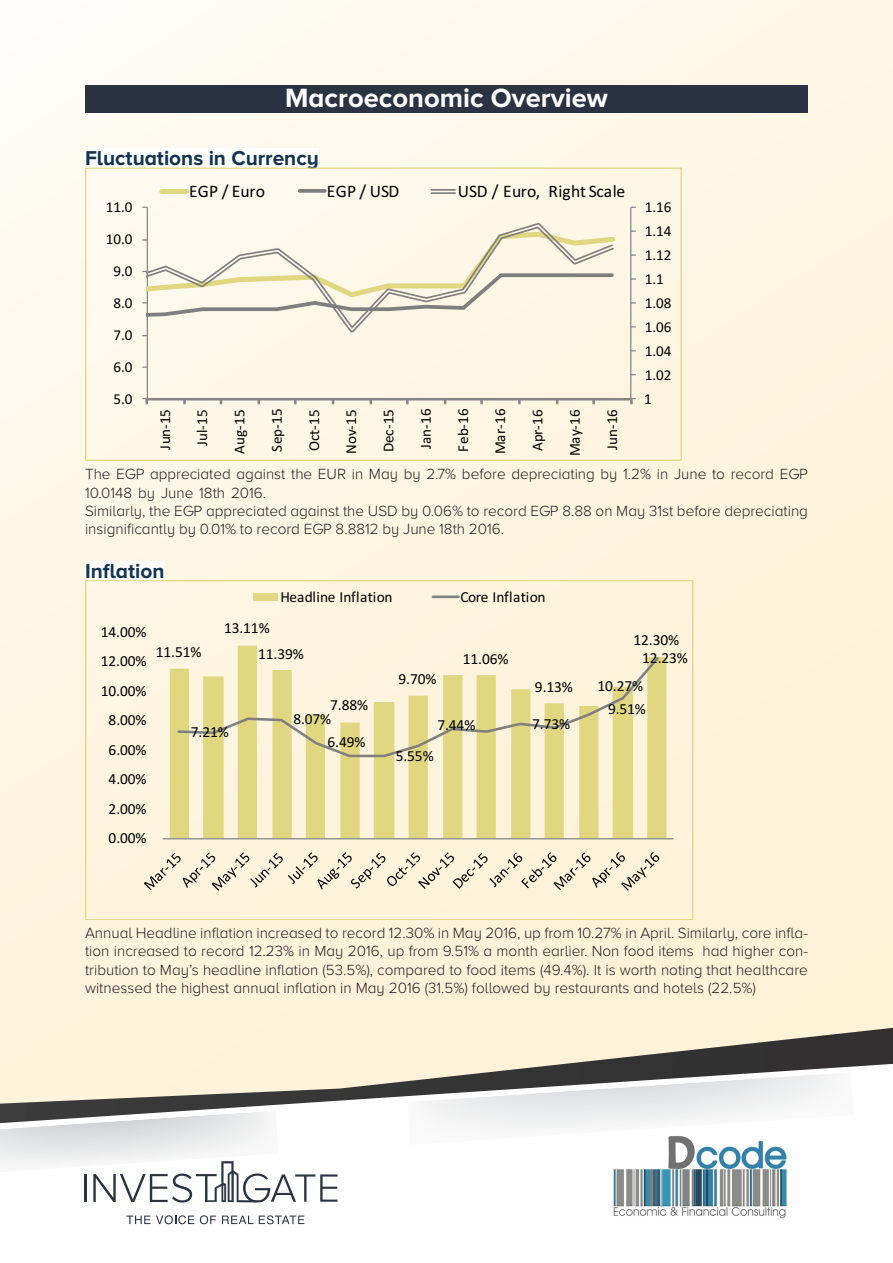
<style>
.page{position:relative;width:893px;height:1263px;background:#fff}
.page>*{position:absolute;margin:0;border:0;box-sizing:border-box;transform-origin:0 0}
.Paragraph_Style_2{font:700 27.3px "Proxima Nova A";color:#fff}
.Paragraph_Style_3{font:700 20.85px "Proxima Nova A";color:#103451}
.t1{font:17.55px "Calibri";letter-spacing:.005em;color:#000}
.t2{font:15.45px/25.3px "Calibri";letter-spacing:-.005em;color:#000}
.Paragraph_Style_5{font:300 15.3px/18.3px "Proxima Nova A";color:#231f20}
.t3{font:15.15px "Calibri";letter-spacing:-.005em;color:#000}
</style>
<div class="page">
<div style="left:0;top:0;width:893px;height:1263px;background:linear-gradient(to right,#fdf7ea,#fdf3dc)"></div>
<div style="left:85px;top:85px;width:723px;height:27px;background:#2b3343"></div>
<div style="left:85px;top:148px;width:234px;height:21px;background:#fff"></div>
<div style="left:85px;top:561px;width:79px;height:21px;background:#fff"></div>
<hr style="left:630px;top:207px;width:1px;height:192px;background:#868686">
<hr style="left:147px;top:207px;width:1px;height:192px;background:#868686">
<hr style="left:147px;top:398px;width:484px;height:2px;background:#868686">
<svg style="left:142px;top:398px;width:6px;height:6px"></svg>
<svg style="left:183px;top:400px;width:3px;height:4px"></svg>
<svg style="left:294px;top:400px;width:3px;height:4px"></svg>
<svg style="left:406px;top:400px;width:3px;height:4px"></svg>
<svg style="left:480px;top:400px;width:3px;height:4px"></svg>
<svg style="left:518px;top:400px;width:3px;height:4px"></svg>
<svg style="left:592px;top:400px;width:3px;height:4px"></svg>
<svg style="left:630px;top:398px;width:6px;height:6px"></svg>
<svg style="left:148px;top:222px;width:466px;height:3px"></svg>
<svg style="left:147px;top:225px;width:468px;height:109px;background:#f0ead9"></svg>
<div style="left:162px;top:189px;width:25px;height:5px;background:#e1d780"></div>
<svg style="left:300px;top:189px;width:25px;height:4px"></svg>
<hr style="left:431px;top:189px;width:24px;height:2px;background:#7f7f7f">
<hr style="left:431px;top:192px;width:24px;height:2px;background:#7f7f7f">
<div style="left:85px;top:168px;width:597px;height:293px;border:1px solid #e1d780"></div>
<svg style="left:170px;top:646px;width:496px;height:192px;background:#eee4aa"></svg>
<hr style="left:163px;top:838px;width:511px;height:1px;background:#868686">
<svg style="left:176px;top:655px;width:485px;height:103px;background:#efe5b7"></svg>
<svg style="left:144px;top:852px;width:515px;height:39px;background:#e6ddc7"></svg>
<div style="left:253px;top:593px;width:25px;height:8px;background:#e1d780"></div>
<hr style="left:433px;top:595px;width:26px;height:3px;background:#7f7f7f">
<div style="left:0;top:970px;width:893px;height:39px;background:#fef3da"></div>
<svg style="left:0;top:1009px;width:893px;height:254px;fill:#fef4dc"></svg>
<svg style="left:407px;top:1072px;width:447px;height:73px"></svg>
<svg style="left:126px;top:1215px;width:68px;height:9px"></svg>
<svg style="left:200px;top:1215px;width:16px;height:9px"></svg>
<svg style="left:222px;top:1215px;width:31px;height:9px"></svg>
<svg style="left:259px;top:1215px;width:45px;height:9px"></svg>
<svg style="left:0;top:1110px;width:337px;height:92px"></svg>
<img style="left:546px;top:1112px;width:318px;height:151px">
<p class="Paragraph_Style_2" style="left:285px;top:82px;width:324px">Macroeconomic Overview</p>
<p class="Paragraph_Style_3" style="left:85px;top:146px;width:235px">Fluctuations in Currency</p>
<p class="t3" style="left:106px;top:197px;width:28px">11.0</p>
<p class="t3" style="left:106px;top:229px;width:28px">10.0</p>
<p class="t3" style="left:114px;top:261px;width:20px">9.0</p>
<p class="t3" style="left:114px;top:292px;width:20px">8.0</p>
<p class="t3" style="left:114px;top:324px;width:20px">7.0</p>
<p class="t3" style="left:114px;top:356px;width:20px">6.0</p>
<p class="t3" style="left:114px;top:388px;width:20px">5.0</p>
<p class="t1" style="left:189px;top:179px;width:77px">EGP / Euro</p>
<p class="t1" style="left:327px;top:179px;width:74px">EGP / USD</p>
<p class="t1" style="left:458px;top:179px;width:169px">USD / Euro, Right Scale</p>
<p class="t3" style="left:154px;top:449px;width:42px;rotate:-90deg">Jun-15</p>
<p class="t3" style="left:192px;top:446px;width:38px;rotate:-90deg">Jul-15</p>
<p class="t3" style="left:229px;top:454px;width:46px;rotate:-90deg">Aug-15</p>
<p class="t3" style="left:266px;top:452px;width:44px;rotate:-90deg">Sep-15</p>
<p class="t3" style="left:303px;top:451px;width:43px;rotate:-90deg">Oct-15</p>
<p class="t3" style="left:341px;top:454px;width:46px;rotate:-90deg">Nov-15</p>
<p class="t3" style="left:378px;top:452px;width:44px;rotate:-90deg">Dec-15</p>
<p class="t3" style="left:415px;top:449px;width:42px;rotate:-90deg">Jan-16</p>
<p class="t3" style="left:452px;top:451px;width:44px;rotate:-90deg">Feb-16</p>
<p class="t3" style="left:490px;top:454px;width:47px;rotate:-90deg">Mar-16</p>
<p class="t3" style="left:527px;top:451px;width:43px;rotate:-90deg">Apr-16</p>
<p class="t3" style="left:564px;top:456px;width:48px;rotate:-90deg">May-16</p>
<p class="t3" style="left:601px;top:449px;width:42px;rotate:-90deg">Jun-16</p>
<p class="t3" style="left:645px;top:197px;width:28px">1.16</p>
<p class="t3" style="left:645px;top:221px;width:28px">1.14</p>
<p class="t3" style="left:645px;top:245px;width:28px">1.12</p>
<p class="t3" style="left:645px;top:269px;width:20px">1.1</p>
<p class="t3" style="left:645px;top:292px;width:28px">1.08</p>
<p class="t3" style="left:645px;top:316px;width:28px">1.06</p>
<p class="t3" style="left:645px;top:340px;width:28px">1.04</p>
<p class="t3" style="left:645px;top:364px;width:28px">1.02</p>
<p class="t3" style="left:644px;top:388px;width:9px">1</p>
<p class="Paragraph_Style_5" style="left:85px;top:465px;width:724px">The EGP appreciated against the EUR in May by 2.7% before depreciating by 1.2% in June to record EGP<br>10.0148 by June 18th 2016.</p>
<p class="Paragraph_Style_5" style="left:85px;top:502px;width:724px">Similarly, the EGP appreciated against the USD by 0.06% to record EGP 8.88 on May 31st before depreciating insignificantly by 0.01% to record EGP 8.8812 by June 18th 2016.</p>
<p class="Paragraph_Style_3" style="left:85px;top:559px;width:81px">Inflation</p>
<p class="t2" style="left:101px;top:618px;width:47px">14.00%</p>
<p class="t2" style="left:101px;top:648px;width:47px">12.00%</p>
<p class="t2" style="left:101px;top:677px;width:47px">10.00%</p>
<p class="t2" style="left:109px;top:707px;width:39px">8.00%</p>
<p class="t2" style="left:109px;top:736px;width:39px">6.00%</p>
<p class="t2" style="left:109px;top:766px;width:39px">4.00%</p>
<p class="t2" style="left:109px;top:795px;width:39px">2.00%</p>
<p class="t2" style="left:109px;top:825px;width:39px">0.00%</p>
<p class="t2" style="left:156px;top:639px;width:47px">11.51%</p>
<p class="t2" style="left:280px;top:583px;width:114px">Headline Inflation</p>
<p class="t2" style="left:460px;top:583px;width:87px">Core Inflation</p>
<p class="t2" style="left:258px;top:615px;width:47px;text-indent:-34px">13.11%<br>11.39%</p>
<p class="t2" style="left:463px;top:645px;width:47px">11.06%</p>
<p class="t2" style="left:633px;top:627px;width:47px">12.30%</p>
<p class="t2" style="left:642px;top:644px;width:47px">12.23%</p>
<p class="t2" style="left:398px;top:665px;width:39px">9.70%</p>
<p class="t2" style="left:535px;top:674px;width:39px">9.13%</p>
<p class="t2" style="left:597px;top:673px;width:47px">10.27%</p>
<p class="t2" style="left:191px;top:719px;width:39px">7.21%</p>
<p class="t2" style="left:330px;top:692px;width:39px">7.88%</p>
<p class="t2" style="left:327px;top:707px;width:39px;line-height:23.2px;text-indent:-34px">8.07%<br>6.49%</p>
<p class="t2" style="left:437px;top:712px;width:39px">7.44%</p>
<p class="t2" style="left:532px;top:711px;width:39px">7.73%</p>
<p class="t2" style="left:396px;top:743px;width:39px">5.55%</p>
<p class="t2" style="left:608px;top:695px;width:39px">9.51%</p>
<p class="Paragraph_Style_5" style="left:85px;top:923px;width:724px;text-align:justify">Annual Headline inflation increased to record 12.30% in May 2016, up from 10.27% in April. Similarly, core infla&shy;tion increased to record 12.23% in May 2016, up from 9.51% a month earlier. Non food items had higher con&shy;tribution to May’s headline inflation (53.5%), compared to food items (49.4%). It is worth noting that healthcare witnessed the highest annual inflation in May 2016 (31.5%) followed by restaurants and hotels (22.5%)</p>
</div>
